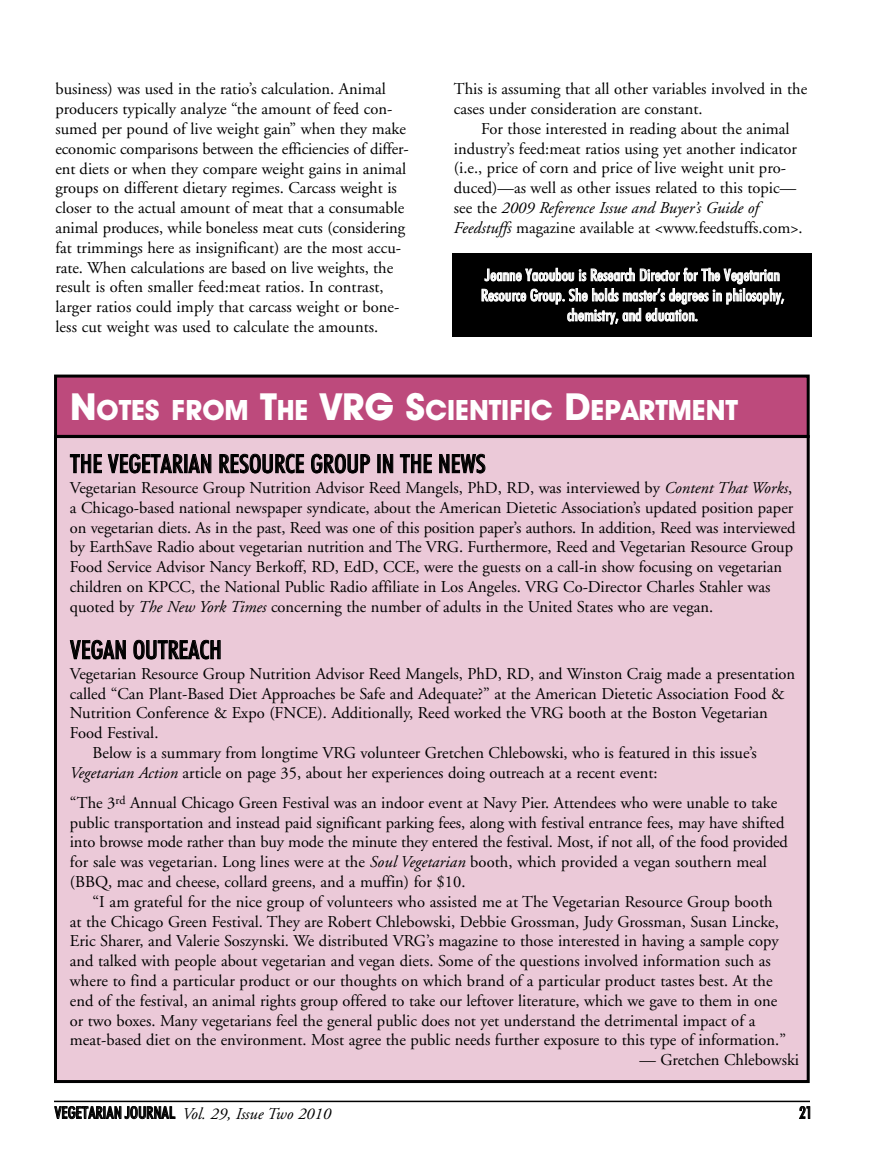
<style>
.page{position:relative;width:891px;height:1175px;background:#fff}
.page>*{position:absolute;margin:0;border:0;box-sizing:border-box;transform-origin:0 0}
.t1{font:28.2px "Avant Guard Bold SWFTE";color:#fff}
.t2{font:25.5px "Futuri Condensed Regular SWFTE";color:#000}
.t3{font:16.5px/19.8px "Adobe Garamond";color:#000}
.t4{font:16.5px/20.1px "Futuri Condensed Regular SWFTE";color:#fff;text-align:center}
.t5{font:italic 16.5px "Adobe Garamond";color:#000}
.t6{font:16.5px "Futuri Condensed Regular SWFTE";color:#000}
.s1{font-style:italic}
.s2{font-size:37.5px}
.s3{font-family:"Futuri Condensed Regular SWFTE";font-style:normal}
</style>
<div class="page">
<hr style="left:54px;top:1100px;width:756px;height:2px;background:#000">
<div style="left:56px;top:376px;width:752px;height:60px;background:#bd4a7c"></div>
<div style="left:54px;top:374px;width:756px;height:64px;border:3px solid #000"></div>
<div style="left:56px;top:436px;width:752px;height:645px;background:#ebc9d8"></div>
<div style="left:54px;top:435px;width:756px;height:648px;border:3px solid #000"></div>
<div style="left:453px;top:253px;width:359px;height:84px;background:#000"></div>
<p class="t3" style="left:56px;top:81px;width:355px">business) was used in the ratio’s calculation. Animal producers typically analyze “the amount of feed con&shy;sumed per pound of live weight gain” when they make economic comparisons between the efficiencies of differ&shy;ent diets or when they compare weight gains in animal groups on different dietary regimes. Carcass weight is closer to the actual amount of meat that a consumable animal produces, while boneless meat cuts (considering fat trimmings here as insignificant) are the most accu&shy;rate. When calculations are based on live weights, the result is often smaller feed:meat ratios. In contrast, larger ratios could imply that carcass weight or bone&shy;less cut weight was used to calculate the amounts.</p>
<p class="t3" style="left:454px;top:80px;width:355px">This is assuming that all other variables involved in the cases under consideration are constant.</p>
<p class="t3" style="left:454px;top:120px;width:350px;text-indent:27px">For those interested in reading about the animal industry’s feed:meat ratios using yet another indicator (i.e., price of corn and price of live weight unit pro&shy;duced)—as well as other issues related to this topic— see the <span class="s1">2009 Reference Issue and Buyer’s Guide of Feedstuffs</span> magazine available at &lt;www.feedstuffs.com&gt;.</p>
<p class="t4" style="left:481px;top:265px;width:305px">Jeanne Yacoubou is Research Director for The Vegetarian<br>Resource Group. She holds master’s degrees in philosophy, chemistry, and education.</p>
<h1 class="t1" style="left:70px;top:392px;width:669px"><span class="s2">N</span>OTES FROM <span class="s2">T</span>HE <span class="s2">VRG S</span>CIENTIFIC <span class="s2">D</span>EPARTMENT</h1>
<h2 class="t2" style="left:70px;top:448px;width:417px">THE VEGETARIAN RESOURCE GROUP IN THE NEWS</h2>
<p class="t3" style="left:70px;top:479px;width:727px">Vegetarian Resource Group Nutrition Advisor Reed Mangels, PhD, RD, was interviewed by <span class="s1">Content That Works</span>, a Chicago-based national newspaper syndicate, about the American Dietetic Association’s updated position paper on vegetarian diets. As in the past, Reed was one of this position paper’s authors. In addition, Reed was interviewed by EarthSave Radio about vegetarian nutrition and The VRG. Furthermore, Reed and Vegetarian Resource Group Food Service Advisor Nancy Berkoff, RD, EdD, CCE, were the guests on a call-in show focusing on vegetarian children on KPCC, the National Public Radio affiliate in Los Angeles. VRG Co-Director Charles Stahler was quoted by <span class="s1">The New York Times</span> concerning the number of adults in the United States who are vegan.</p>
<h2 class="t2" style="left:70px;top:634px;width:153px">VEGAN OUTREACH</h2>
<p class="t3" style="left:70px;top:665px;width:727px">Vegetarian Resource Group Nutrition Advisor Reed Mangels, PhD, RD, and Winston Craig made a presentation</p>
<p class="t3" style="left:70px;top:685px;width:716px">called “Can Plant-Based Diet Approaches be Safe and Adequate?” at the American Dietetic Association Food &amp;</p>
<p class="t3" style="left:70px;top:704px;width:699px">Nutrition Conference &amp; Expo (FNCE). Additionally, Reed worked the VRG booth at the Boston Vegetarian</p>
<p class="t3" style="left:70px;top:724px;width:90px">Food Festival.</p>
<p class="t3" style="left:93px;top:744px;width:666px">Below is a summary from longtime VRG volunteer Gretchen Chlebowski, who is featured in this issue’s</p>
<p class="t3" style="left:70px;top:764px;width:589px"><span class="s1">Vegetarian Action</span> article on page 35, about her experiences doing outreach at a recent event:</p>
<p class="t3" style="left:70px;top:794px;width:720px">“The 3<sup>rd</sup> Annual Chicago Green Festival was an indoor event at Navy Pier. Attendees who were unable to take public transportation and instead paid significant parking fees, along with festival entrance fees, may have shifted into browse mode rather than buy mode the minute they entered the festival. Most, if not all, of the food provided for sale was vegetarian. Long lines were at the <span class="s1">Soul Vegetarian</span> booth, which provided a vegan southern meal (BBQ, mac and cheese, collard greens, and a muffin) for $10.</p>
<p class="t3" style="left:70px;top:893px;width:718px;text-indent:23px">“I am grateful for the nice group of volunteers who assisted me at The Vegetarian Resource Group booth at the Chicago Green Festival. They are Robert Chlebowski, Debbie Grossman, Judy Grossman, Susan Lincke, Eric Sharer, and Valerie Soszynski. We distributed VRG’s magazine to those interested in having a sample copy and talked with people about vegetarian and vegan diets. Some of the questions involved information such as where to find a particular product or our thoughts on which brand of a particular product tastes best. At the end of the festival, an animal rights group offered to take our leftover literature, which we gave to them in one or two boxes. Many vegetarians feel the general public does not yet understand the detrimental impact of a meat-based diet on the environment. Most agree the public needs further exposure to this type of information.”</p>
<p class="t3" style="left:639px;top:1051px;width:161px">— Gretchen Chlebowski</p>
<p class="t5" style="left:55px;top:1107px;width:278px"><span class="s3">VEGETARIAN JOURNAL</span> Vol. 29, Issue Two 2010</p>
<p class="t6" style="left:799px;top:1102px;width:14px">21</p>
</div>
